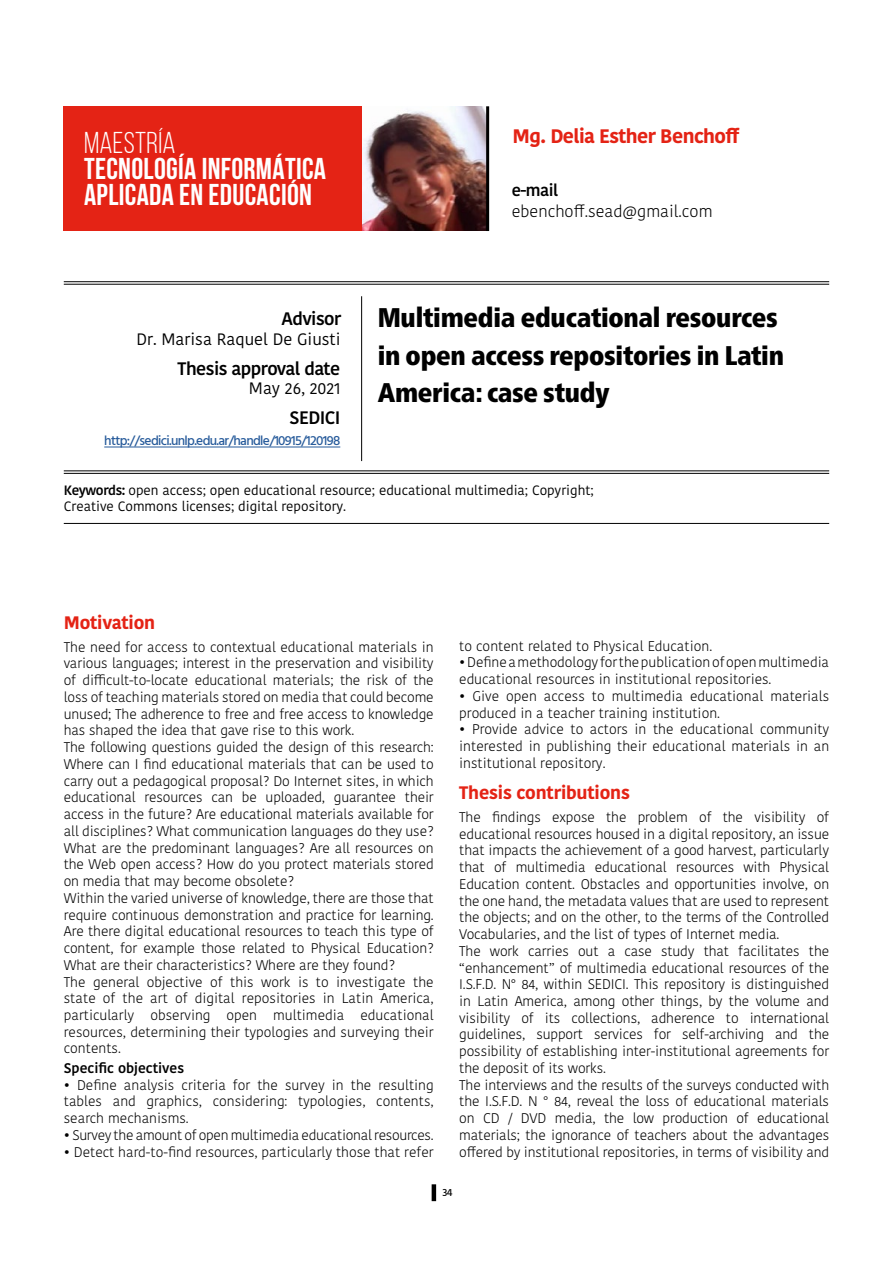
<style>
.page{position:relative;width:893px;height:1263px;background:#fff}
.page>*{position:absolute;margin:0;border:0;box-sizing:border-box;transform-origin:0 0}
.t1{font:700 30px/26.4px "Bebas Neue";letter-spacing:.01em;color:#fff}
.t2{font:30px "Bebas Neue";letter-spacing:.01em;color:#fff}
.t3{font:900 condensed 27px/37.5px "Frutiger Neue LTCYR";letter-spacing:-.01em;color:#000}
.t4{font:700 19.5px "Kohinoor Bangla";letter-spacing:-.03em;color:#e42315}
.t5{font:600 18px "Kohinoor Bangla";letter-spacing:-.03em;color:#000}
.t6{font:700 18px "Kohinoor Bangla";letter-spacing:-.01em;color:#e42315}
.t7{font:16.5px "Kohinoor Bangla";color:#000}
.t8{font:300 16.5px "Kohinoor Bangla";color:#000}
.t9{font:600 16.5px "Kohinoor Bangla";color:#000}
.t10{font:300 13.95px/16.8px "Kohinoor Bangla";letter-spacing:-.01em;color:#000}
.t11{font:600 13.95px "Kohinoor Bangla";color:#000}
.t12{font:13.5px/16.5px "Kohinoor Bangla";color:#000}
.t13{font:500 13.5px "Hind";letter-spacing:-.05em;color:#275b9b}
.t14{font:500 10.5px "Hind";color:#000}
.s1{font-weight:600}
</style>
<div class="page">
<hr style="left:432px;top:1184px;width:4px;height:17px;background:#000">
<img style="left:362px;top:106px;width:124px;height:125px">
<div style="left:64px;top:106px;width:298px;height:125px;background:#e42315"></div>
<hr style="left:64px;top:281px;width:765px;height:1px;background:#000">
<hr style="left:64px;top:284px;width:765px;height:1px;background:#000">
<hr style="left:486px;top:106px;width:3px;height:125px;background:#000">
<hr style="left:104px;top:447px;width:236px;height:1px;background:#275b9b">
<hr style="left:361px;top:296px;width:1px;height:165px;background:#000">
<hr style="left:64px;top:471px;width:765px;height:1px;background:#000">
<hr style="left:64px;top:473px;width:765px;height:1px;background:#000">
<hr style="left:64px;top:523px;width:765px;height:1px;background:#000">
<h1 class="t2" style="left:84px;top:126px;width:93px">MAESTRÍA</h1>
<h1 class="t1" style="left:84px;top:155px;width:243px">TECNOLOGÍA INFORMÁTICA<br>APLICADA EN EDUCACIÓN</h1>
<p class="t5" style="left:282px;top:304px;width:61px">Advisor</p>
<p class="t7" style="left:136px;top:326px;width:206px">Dr. Marisa Raquel De Giusti</p>
<p class="t5" style="left:178px;top:353px;width:164px">Thesis approval date</p>
<p class="t7" style="left:249px;top:376px;width:93px">May 26, 2021</p>
<p class="t5" style="left:290px;top:403px;width:53px">SEDICI</p>
<p class="t13" style="left:104px;top:432px;width:238px">http://sedici.unlp.edu.ar/handle/10915/120198</p>
<h3 class="t4" style="left:513px;top:119px;width:229px">Mg. Delia Esther Benchoff</h3>
<p class="t9" style="left:512px;top:176px;width:48px">e-mail</p>
<p class="t8" style="left:512px;top:199px;width:202px">ebenchoff.sead@gmail.com</p>
<h2 class="t3" style="left:378px;top:299px;width:408px">Multimedia educational resources in open access repositories in Latin<br>America: case study</h2>
<p class="t12" style="left:64px;top:481px;width:531px"><span class="s1">Keywords:</span> open access; open educational resource; educational multimedia; Copyright;<br>Creative Commons licenses; digital repository.</p>
<p class="t6" style="left:64px;top:607px;width:93px">Motivation</p>
<p class="t10" style="left:64px;top:638px;width:371px">The need for access to contextual educational materials in various languages; interest in the preservation and visibility of difficult-to-locate educational materials; the risk of the loss of teaching materials stored on media that could become unused; The adherence to free and free access to knowledge has shaped the idea that gave rise to this work.<br>The following questions guided the design of this research:<br>Where can I find educational materials that can be used to carry out a pedagogical proposal? Do Internet sites, in which educational resources can be uploaded, guarantee their access in the future? Are educational materials available for all disciplines? What communication languages do they use?<br>What are the predominant languages? Are all resources on the Web open access? How do you protect materials stored on media that may become obsolete?<br>Within the varied universe of knowledge, there are those that require continuous demonstration and practice for learning.<br>Are there digital educational resources to teach this type of content, for example those related to Physical Education?<br>What are their characteristics? Where are they found?<br>The general objective of this work is to investigate the state of the art of digital repositories in Latin America, particularly observing open multimedia educational resources, determining their typologies and surveying their contents.</p>
<p class="t11" style="left:64px;top:1056px;width:122px">Specific objectives</p>
<p class="t10" style="left:64px;top:1076px;width:371px;text-align:justify">• Define analysis criteria for the survey in the resulting tables and graphics, considering: typologies, contents, search mechanisms.</p>
<p class="t10" style="left:64px;top:1126px;width:371px">• Survey the amount of open multimedia educational resources.</p>
<p class="t10" style="left:64px;top:1143px;width:371px">• Detect hard-to-find resources, particularly those that refer</p>
<p class="t10" style="left:459px;top:637px;width:254px">to content related to Physical Education.</p>
<p class="t10" style="left:459px;top:654px;width:371px">• Define a methodology for the publication of open multimedia educational resources in institutional repositories.</p>
<p class="t10" style="left:459px;top:687px;width:371px">• Give open access to multimedia educational materials produced in a teacher training institution.</p>
<p class="t10" style="left:459px;top:721px;width:371px;text-align:justify">• Provide advice to actors in the educational community interested in publishing their educational materials in an institutional repository.</p>
<p class="t6" style="left:459px;top:777px;width:172px">Thesis contributions</p>
<p class="t10" style="left:459px;top:808px;width:371px">The findings expose the problem of the visibility of educational resources housed in a digital repository, an issue that impacts the achievement of a good harvest, particularly that of multimedia educational resources with Physical Education content. Obstacles and opportunities involve, on the one hand, the metadata values that are used to represent the objects; and on the other, to the terms of the Controlled Vocabularies, and the list of types of Internet media.<br>The work carries out a case study that facilitates the “enhancement” of multimedia educational resources of the I.S.F.D. N° 84, within SEDICI. This repository is distinguished in Latin America, among other things, by the volume and visibility of its collections, adherence to international guidelines, support services for self-archiving and the possibility of establishing inter-institutional agreements for the deposit of its works.<br>The interviews and the results of the surveys conducted with the I.S.F.D. N ° 84, reveal the loss of educational materials on CD / DVD media, the low production of educational materials; the ignorance of teachers about the advantages offered by institutional repositories, in terms of visibility and</p>
<p class="t14" style="left:443px;top:1186px;width:12px">34</p>
</div>
